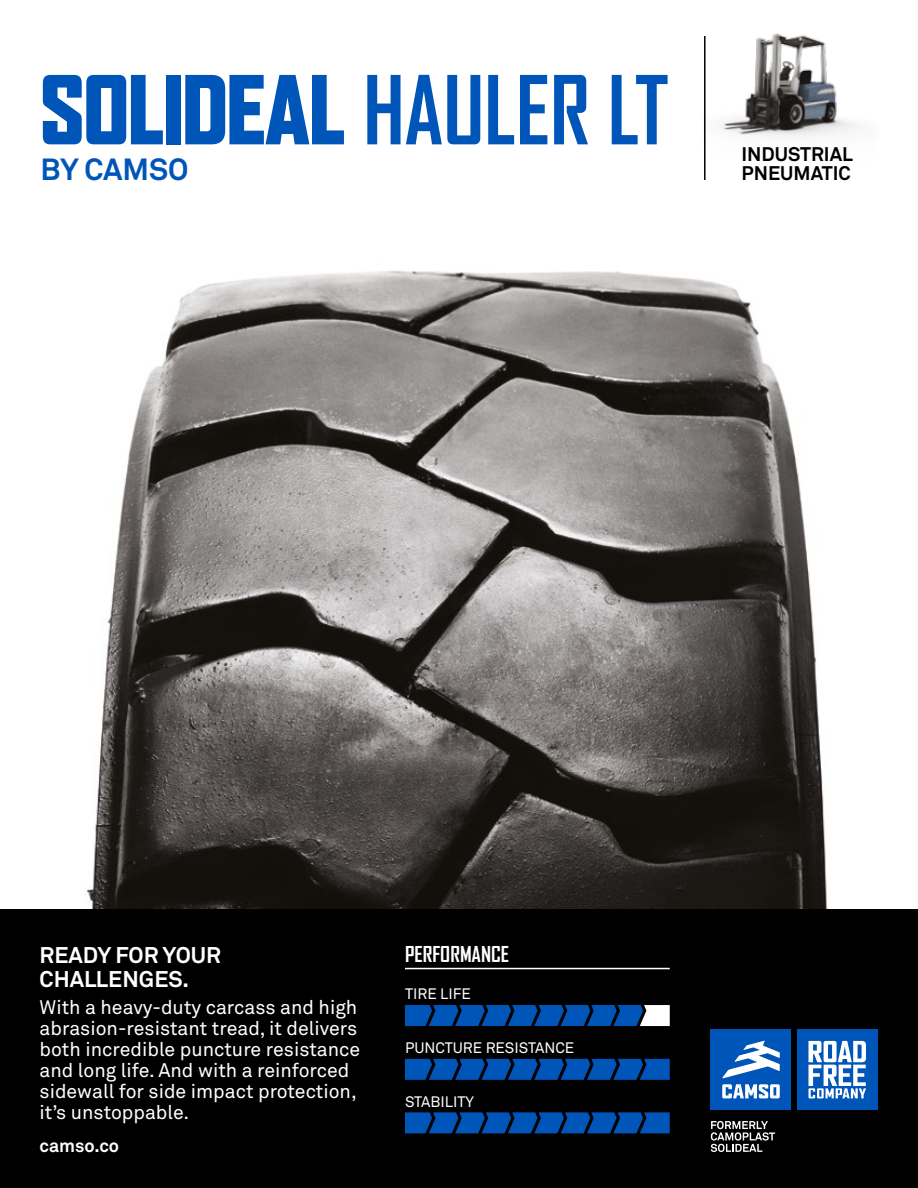
<style>
.page{position:relative;width:918px;height:1188px;background:#fff}
.page>*{position:absolute;margin:0;border:0;box-sizing:border-box;transform-origin:0 0}
.t1{font:900 90.9px "Agency FB";color:#0055b8;scale:.95 1}
.t2{font:700 30.3px "Akkurat Office";color:#0055b8}
.t3{font:700 22.5px/24px "Akkurat Office";color:#fff}
.t4{font:700 21px "Agency FB";color:#fff}
.t5{font:19.5px/21px "Akkurat Office";color:#fff}
.t6{font:700 19.5px/19.5px "Akkurat Office";color:#000}
.t7{font:700 18px "Akkurat Office";color:#fff}
.t8{font:15px "Akkurat Office";color:#fff}
.s1{font-weight:700}
</style>
<div class="page">
<img style="left:721px;top:33px;width:137px;height:104px">
<img style="left:86px;top:271px;width:742px;height:638px">
<div style="left:0;top:909px;width:918px;height:279px;background:#000"></div>
<hr style="left:704px;top:36px;width:2px;height:144px;background:#000">
<div style="left:711px;top:1029px;width:80px;height:81px;background:#0055b8"></div>
<svg style="left:722px;top:1084px;width:58px;height:14px"></svg>
<svg style="left:722px;top:1041px;width:58px;height:37px"></svg>
<div style="left:797px;top:1029px;width:81px;height:81px;background:#0055b8"></div>
<svg style="left:808px;top:1041px;width:58px;height:57px"></svg>
<svg style="left:711px;top:1121px;width:64px;height:31px"></svg>
<hr style="left:405px;top:968px;width:265px;height:1px;background:#fff">
<svg style="left:405px;top:1005px;width:265px;height:21px;background:#195ba9"></svg>
<svg style="left:405px;top:1059px;width:265px;height:21px;background:#004aa1"></svg>
<svg style="left:405px;top:1112px;width:265px;height:21px;background:#00499f"></svg>
<h1 class="t1" style="left:40px;top:57px;width:663px">SOLIDEAL <span class="s1">HAULER LT</span></h1>
<h2 class="t2" style="left:40px;top:151px;width:150px">BY CAMSO</h2>
<p class="t6" style="left:742px;top:144px;width:113px">INDUSTRIAL<br>PNEUMATIC</p>
<p class="t3" style="left:40px;top:943px;width:183px">READY FOR YOUR<br>CHALLENGES.</p>
<p class="t5" style="left:40px;top:997px;width:322px">With a heavy-duty carcass and high abrasion-resistant tread, it delivers both incredible puncture resistance and long life. And with a reinforced sidewall for side impact protection, it’s unstoppable.</p>
<p class="t7" style="left:40px;top:1134px;width:81px">camso.co</p>
<p class="t4" style="left:405px;top:942px;width:106px">PERFORMANCE</p>
<p class="t8" style="left:405px;top:985px;width:67px">TIRE LIFE</p>
<p class="t8" style="left:405px;top:1039px;width:171px">PUNCTURE RESISTANCE</p>
<p class="t8" style="left:405px;top:1093px;width:71px">STABILITY</p>
</div>
